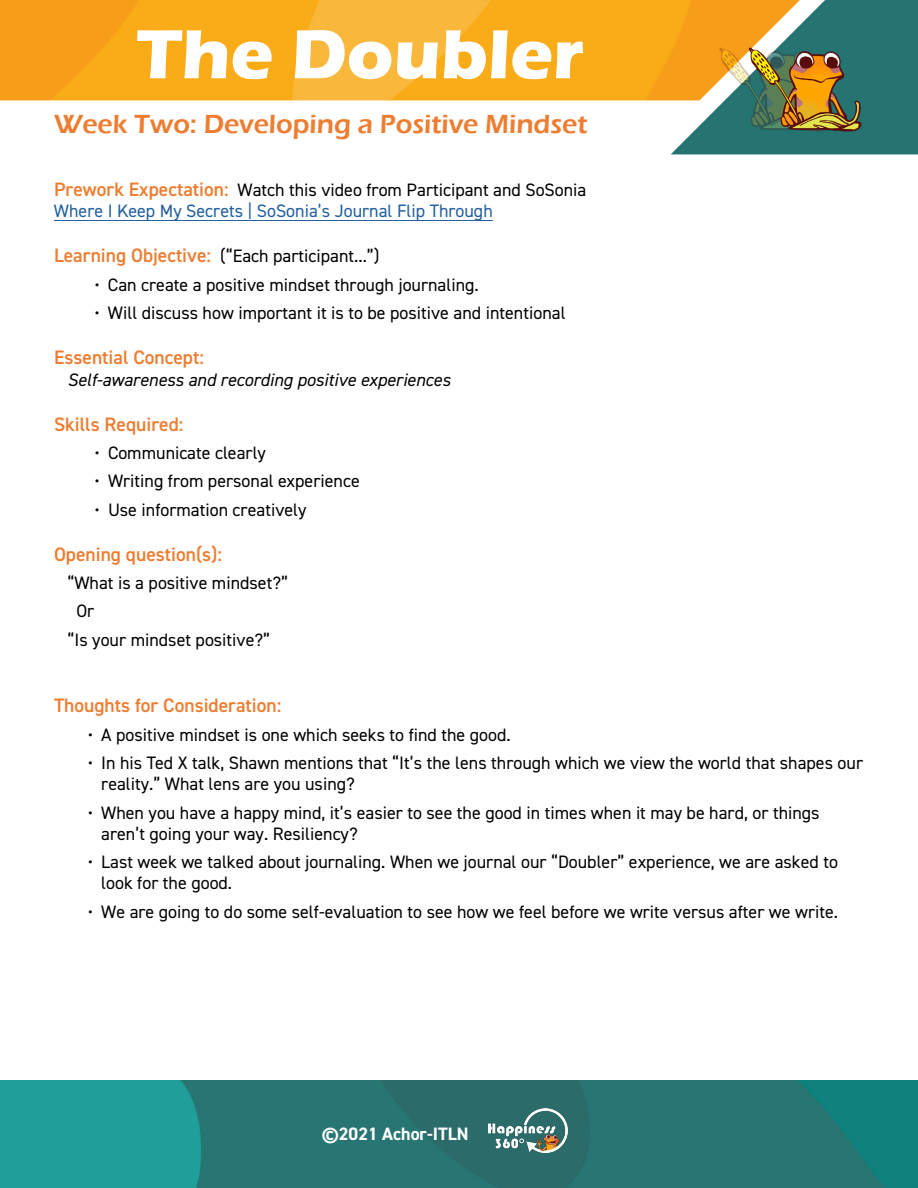
<style>
.page{position:relative;width:918px;height:1188px;background:#fff}
.page>*{position:absolute;margin:0;border:0;box-sizing:border-box;transform-origin:0 0}
.t1{font:700 72px "Eras ITC";color:#fff}
.t2{font:600 27px "Eras ITC";color:#ed7d31}
.t3{font:600 19.5px "DIN2014";color:#ed7d31}
.t4{font:18px/21.3px "DIN2014";color:#000}
.t5{font:18px/21.6px "DIN2014";color:#215e9e}
.t6{font:italic 18px "DIN2014";color:#000}
.t7{font:700 18px "DIN2014";color:#fff}
.s1{font-weight:600;font-size:19.5px;color:#ed7d31}
.s2{color:#000}
</style>
<div class="page">
<img style="left:0;top:1080px;width:918px;height:108px">
<img style="left:0;top:0;width:671px;height:100px">
<img style="left:671px;top:0;width:247px;height:154px">
<img style="left:489px;top:1108px;width:79px;height:44px">
<img style="left:719px;top:40px;width:143px;height:99px">
<hr style="left:54px;top:220px;width:439px;height:1px;background:#215e9e">
<h1 class="t1" style="left:136px;top:13px;width:450px">The Doubler</h1>
<h2 class="t2" style="left:54px;top:109px;width:535px">Week Two: Developing a Positive Mindset</h2>
<p class="t5" style="left:54px;top:178px;width:534px"><span class="s1">Prework Expectation:</span> <span class="s2">Watch this video from Participant and SoSonia<br></span>Where I Keep My Secrets | SoSonia’s Journal Flip Through</p>
<p class="t4" style="left:54px;top:245px;width:327px"><span class="s1">Learning Objective:</span> (“Each participant...”)</p>
<p class="t4" style="left:94px;top:273px;width:386px">• Can create a positive mindset through journaling.</p>
<p class="t4" style="left:94px;top:302px;width:473px">• Will discuss how important it is to be positive and intentional</p>
<p class="t3" style="left:54px;top:344px;width:151px">Essential Concept:</p>
<p class="t6" style="left:68px;top:368px;width:384px">Self-awareness and recording positive experiences</p>
<p class="t3" style="left:54px;top:411px;width:131px">Skills Required:</p>
<p class="t4" style="left:94px;top:442px;width:173px">• Communicate clearly</p>
<p class="t4" style="left:94px;top:470px;width:267px">• Writing from personal experience</p>
<p class="t4" style="left:94px;top:498px;width:214px">• Use information creatively</p>
<p class="t3" style="left:54px;top:541px;width:170px">Opening question(s):</p>
<p class="t4" style="left:68px;top:572px;width:222px">“What is a positive mindset?”</p>
<p class="t4" style="left:76px;top:600px;width:19px">Or</p>
<p class="t4" style="left:68px;top:629px;width:204px">“Is your mindset positive?”</p>
<p class="t3" style="left:54px;top:693px;width:229px">Thoughts for Consideration:</p>
<p class="t4" style="left:88px;top:723px;width:425px">• A positive mindset is one which seeks to find the good.</p>
<p class="t4" style="left:101px;top:752px;width:763px;text-indent:-14px">• In his Ted X talk, Shawn mentions that “It’s the lens through which we view the world that shapes our reality.” What lens are you using?</p>
<p class="t4" style="left:101px;top:801px;width:720px;text-indent:-14px">• When you have a happy mind, it’s easier to see the good in times when it may be hard, or things aren’t going your way. Resiliency?</p>
<p class="t4" style="left:101px;top:851px;width:738px;text-indent:-14px">• Last week we talked about journaling. When we journal our “Doubler” experience, we are asked to look for the good.</p>
<p class="t4" style="left:88px;top:901px;width:752px">• We are going to do some self-evaluation to see how we feel before we write versus after we write.</p>
<p class="t7" style="left:322px;top:1122px;width:148px">©2021 Achor-ITLN</p>
</div>
